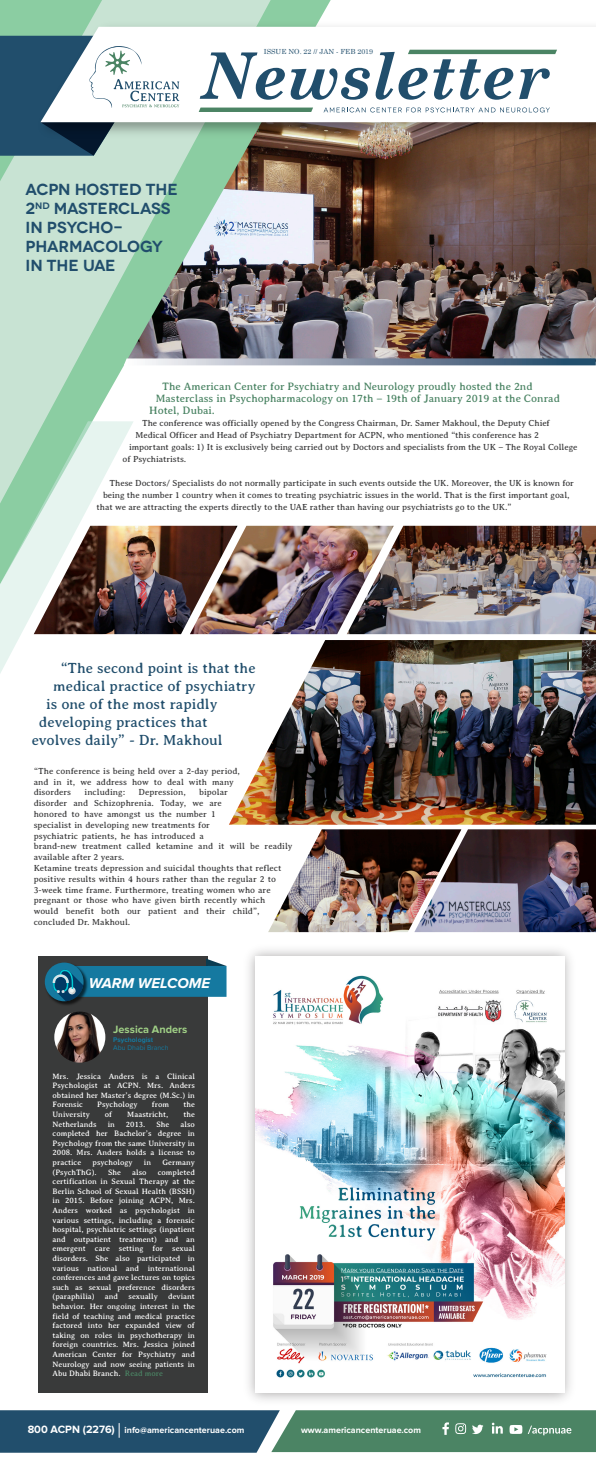
<style>
.page{position:relative;width:596px;height:1467px;background:#fff}
.page>*{position:absolute;margin:0;border:0;box-sizing:border-box;transform-origin:0 0}
.t1{font:600 16px/19.2px "Novecentowide";letter-spacing:-.01em;color:#214e6c}
.t2{font:15px "Averia Serif";color:#214e6c}
.t3{font:italic 700 14.8px "Proxima Nova";color:#fff}
.t4{font:11px "Averia Serif";color:#4b8464}
.t5{font:700 11px "Proxima Nova";color:#a0d086}
.t6{font:9px/10.8px "Averia Serif";letter-spacing:-.005em;color:#3e3e3f}
.t7{font:700 9px "Proxima Nova";color:#fff}
.t8{font:8px/9.6px "Averia Serif";color:#fff;text-align:justify}
.t9{font:7px "Century Schoolbook";letter-spacing:.005em;color:#214e6c}
.t10{font:7px "Proxima Nova";color:#147aa0}
.t11{font:700 7px "Proxima Nova";color:#147aa0}
.s1{color:#4b8464}
.s2{font-size:11px}
</style>
<div class="page">
<img style="left:330px;top:143px;width:265px;height:215px">
<svg style="left:133px;top:0;width:197px;height:526px"></svg>
<svg style="left:0;top:0;width:275px;height:508px"></svg>
<svg style="left:0;top:421px;width:133px;height:252px"></svg>
<svg style="left:124px;top:358px;width:471px;height:7px;background:#8795a6"></svg>
<img style="left:179px;top:17px;width:416px;height:126px">
<svg style="left:179px;top:27px;width:416px;height:95px"></svg>
<svg style="left:200px;top:52px;width:169px;height:48px"></svg>
<svg style="left:198px;top:108px;width:115px;height:4px"></svg>
<svg style="left:375px;top:50px;width:181px;height:50px"></svg>
<svg style="left:323px;top:107px;width:226px;height:6px"></svg>
<svg style="left:0;top:0;width:179px;height:181px"></svg>
<svg style="left:0;top:1410px;width:595px;height:43px;background:#437371"></svg>
<div style="left:38px;top:957px;width:169px;height:436px;background:#393a3a"></div>
<img style="left:44px;top:967px;width:34px;height:38px">
<div style="left:45px;top:963px;width:38px;height:38px;background:#1579a0;border-radius:50%"></div>
<svg style="left:52px;top:959px;width:174px;height:42px"></svg>
<img style="left:229px;top:640px;width:366px;height:185px">
<img style="left:268px;top:829px;width:146px;height:103px">
<img style="left:414px;top:829px;width:181px;height:103px">
<img style="left:34px;top:526px;width:156px;height:108px">
<img style="left:190px;top:526px;width:156px;height:108px">
<img style="left:346px;top:526px;width:249px;height:108px">
<img style="left:54px;top:1012px;width:51px;height:51px;border-radius:26px">
<img style="left:248px;top:949px;width:323px;height:452px">
<img style="left:255px;top:957px;width:308px;height:436px">
<h1 class="t1" style="left:26px;top:180px;width:154px">ACPN HOSTED THE<br>2<sup>ND</sup> MASTERCLASS<br>IN PSYCHO-<br>PHARMACOLOGY<br>IN THE UAE</h1>
<p class="t9" style="left:264px;top:47px;width:111px">ISSUE NO. 22 // JAN - FEB 2019</p>
<p class="t4" style="left:162px;top:380px;width:371px">The American Center for Psychiatry and Neurology proudly hosted the 2nd</p>
<p class="t4" style="left:156px;top:392px;width:405px">Masterclass in Psychopharmacology on 17th – 19th of January 2019 at the Conrad</p>
<p class="t4" style="left:149px;top:404px;width:67px">Hotel, Dubai.</p>
<p class="t6" style="left:142px;top:418px;width:409px">The conference was officially opened by the Congress Chairman, Dr. Samer Makhoul, the Deputy Chief</p>
<p class="t6" style="left:135px;top:430px;width:404px">Medical Officer and Head of Psychiatry Department for ACPN, who mentioned “this conference has 2</p>
<p class="t6" style="left:129px;top:442px;width:449px">important goals: 1) It is exclusively being carried out by Doctors and specialists from the UK – The Royal College</p>
<p class="t6" style="left:122px;top:454px;width:65px">of Psychiatrists.</p>
<p class="t6" style="left:109px;top:478px;width:465px">These Doctors/ Specialists do not normally participate in such events outside the UK. Moreover, the UK is known for</p>
<p class="t6" style="left:103px;top:490px;width:468px">being the number 1 country when it comes to treating psychiatric issues in the world. That is the first important goal,</p>
<p class="t6" style="left:96px;top:502px;width:416px">that we are attracting the experts directly to the UAE rather than having our psychiatrists go to the UK.”</p>
<h2 class="t2" style="left:60px;top:659px;width:196px">“The second point is that the</h2>
<h2 class="t2" style="left:53px;top:677px;width:203px">medical practice of psychiatry</h2>
<h2 class="t2" style="left:46px;top:695px;width:173px">is one of the most rapidly</h2>
<h2 class="t2" style="left:39px;top:713px;width:170px">developing practices that</h2>
<h2 class="t2" style="left:32px;top:731px;width:192px">evolves daily” - Dr. Makhoul</h2>
<p class="t6" style="left:34px;top:765px;width:208px">“The conference is being held over a 2-day period, and in it, we address how to deal with many disorders</p>
<p class="t6" style="left:34px;top:787px;width:260px;text-indent:165px">bipolar<br>disorder and Schizophrenia. Today, we are<br>honored to have amongst us the number 1<br>specialist in developing new treatments for<br>psychiatric patients, he has introduced a<br>brand-new treatment called ketamine and it will be readily available after 2 years.<br>Ketamine treats depression and suicidal thoughts that reflect positive results within 4 hours rather than the regular 2 to 3-week time frame. Furthermore, treating women who are pregnant or those who have given birth recently which<br>would benefit both our patient and their child”, concluded Dr. Makhoul.</p>
<p class="t6" style="left:84px;top:787px;width:42px">including:</p>
<p class="t6" style="left:138px;top:787px;width:49px">Depression,</p>
<h3 class="t3" style="left:89px;top:976px;width:123px">WARM WELCOME</h3>
<p class="t5" style="left:113px;top:1025px;width:75px">Jessica Anders</p>
<p class="t11" style="left:113px;top:1036px;width:41px">Psychologist</p>
<p class="t10" style="left:113px;top:1045px;width:57px">Abu Dhabi Branch</p>
<p class="t8" style="left:53px;top:1071px;width:144px">Mrs. Jessica Anders is a Clinical Psychologist at ACPN. Mrs. Anders obtained her Master’s degree (M.Sc.) in Forensic</p>
<p class="t8" style="left:97px;top:1100px;width:42px">Psychology</p>
<p class="t8" style="left:152px;top:1100px;width:19px">from</p>
<p class="t8" style="left:183px;top:1100px;width:13px">the</p>
<p class="t8" style="left:53px;top:1110px;width:39px">University</p>
<p class="t8" style="left:105px;top:1110px;width:9px">of</p>
<p class="t8" style="left:127px;top:1110px;width:42px">Maastricht,</p>
<p class="t8" style="left:183px;top:1110px;width:13px">the</p>
<p class="t8" style="left:53px;top:1119px;width:45px">Netherlands</p>
<p class="t8" style="left:108px;top:1119px;width:9px">in</p>
<p class="t8" style="left:126px;top:1119px;width:21px">2013.</p>
<p class="t8" style="left:156px;top:1119px;width:14px">She</p>
<p class="t8" style="left:53px;top:1119px;width:144px;text-indent:128px">also completed her Bachelor’s degree in Psychology from the same University in 2008. Mrs. Anders holds a license to practice</p>
<p class="t8" style="left:92px;top:1158px;width:41px">psychology</p>
<p class="t8" style="left:144px;top:1158px;width:9px">in</p>
<p class="t8" style="left:162px;top:1158px;width:34px">Germany</p>
<p class="t8" style="left:53px;top:1167px;width:46px">(PsychThG).</p>
<p class="t8" style="left:108px;top:1167px;width:14px">She</p>
<p class="t8" style="left:132px;top:1167px;width:16px">also</p>
<p class="t8" style="left:53px;top:1167px;width:144px;text-indent:105px">completed certification in Sexual Therapy at the Berlin School of Sexual Health (BSSH) in 2015. Before joining ACPN, Mrs.<br>Anders worked as psychologist in various settings, including a forensic hospital, psychiatric settings (inpatient and outpatient treatment) and an emergent care setting for sexual disorders. She also participated in various national and international conferences and gave lectures on topics such as sexual preference disorders (paraphilia)</p>
<p class="t8" style="left:105px;top:1292px;width:15px">and</p>
<p class="t8" style="left:128px;top:1292px;width:31px">sexually</p>
<p class="t8" style="left:53px;top:1292px;width:144px;text-indent:116px">deviant behavior. Her ongoing interest in the field of teaching and medical practice factored into her expanded view of taking on roles in psychotherapy in foreign countries. Mrs. Jessica joined American Center for Psychiatry and Neurology and now seeing patients in Abu Dhabi Branch. <span class="s1">Read more</span></p>
<p class="t7" style="left:28px;top:1426px;width:218px"><span class="s2">800 ACPN (2276)</span> info@americancenteruae.com</p>
<p class="t7" style="left:301px;top:1425px;width:121px">www.americancenteruae.com</p>
</div>
